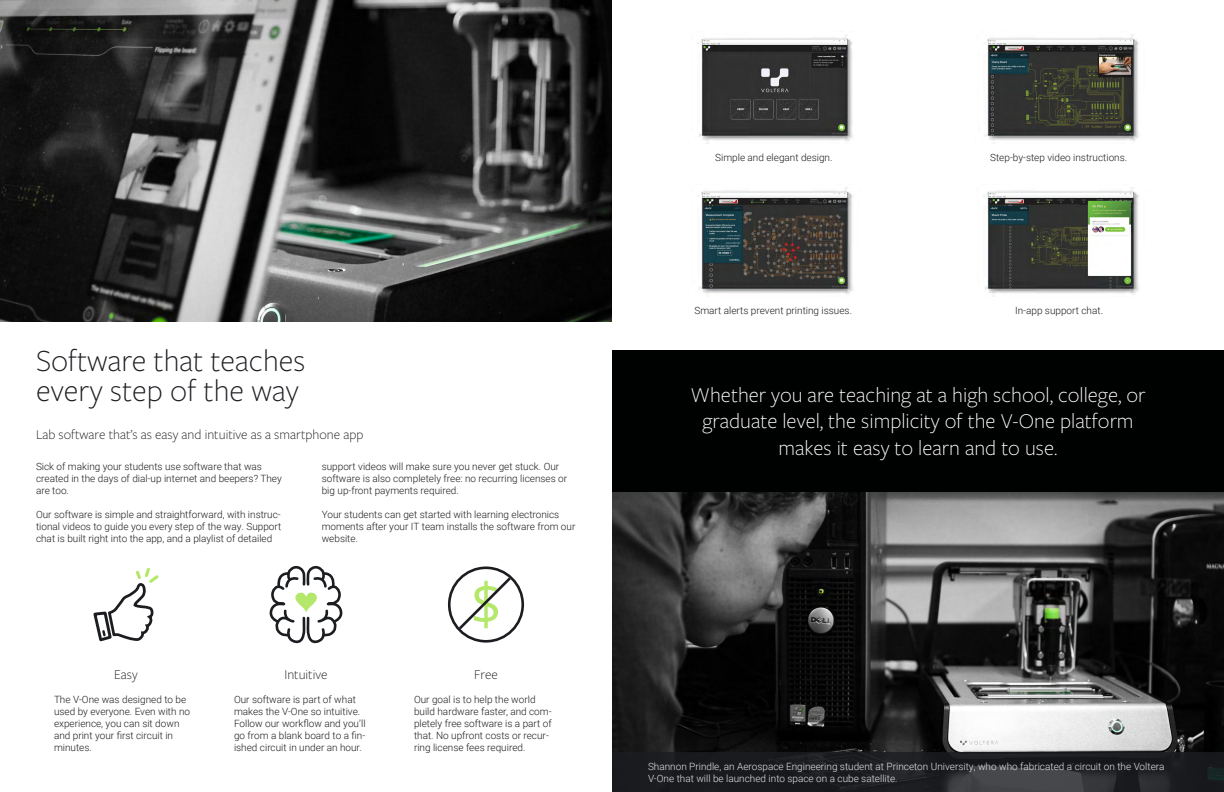
<style>
.page{position:relative;width:1224px;height:792px;background:#fff}
.page>*{position:absolute;margin:0;border:0;box-sizing:border-box;transform-origin:0 0}
.t1{font:300 32px/30px "Freight Sans Pro";color:#1c1d21}
.t2{font:300 22px/26.4px "Freight Sans Pro";color:#fff;text-align:center}
.t3{font:300 14px "Freight Sans Pro";color:#1c1d21}
.t4{font:300 10px/12px "Roboto";color:#1c1d21}
.t5{font:300 10px/12px "Roboto";color:#e5e5e5}
</style>
<div class="page">
<img style="left:0;top:0;width:612px;height:322px">
<svg style="left:93px;top:567px;width:66px;height:75px"></svg>
<svg style="left:269px;top:565px;width:74px;height:79px"></svg>
<div style="left:448px;top:566px;width:76px;height:77px;border:3px solid #1c1d21;border-radius:50%"></div>
<svg style="left:456px;top:575px;width:58px;height:57px"></svg>
<img style="left:612px;top:492px;width:612px;height:260px">
<img style="left:985px;top:34px;width:154px;height:107px">
<img style="left:697px;top:35px;width:156px;height:109px">
<img style="left:983px;top:187px;width:156px;height:110px">
<img style="left:699px;top:187px;width:154px;height:107px">
<div style="left:612px;top:350px;width:612px;height:142px;background:#000101"></div>
<svg style="left:612px;top:752px;width:612px;height:40px;background:#212225"></svg>
<h1 class="t1" style="left:36px;top:344px;width:271px">Software that teaches every step of the way</h1>
<h3 class="t3" style="left:36px;top:425px;width:329px">Lab software that’s as easy and intuitive as a smartphone app</h3>
<p class="t4" style="left:36px;top:460px;width:247px">Sick of making your students use software that was created in the days of dial-up internet and beepers? They are too.</p>
<p class="t4" style="left:36px;top:508px;width:247px;text-align:justify">Our software is simple and straightforward, with instruc&shy;tional videos to guide you every step of the way. Support chat is built right into the app, and a playlist of detailed</p>
<p class="t4" style="left:322px;top:460px;width:247px">support videos will make sure you never get stuck. Our software is also completely free: no recurring licenses or big up-front payments required.</p>
<p class="t4" style="left:322px;top:508px;width:255px">Your students can get started with learning electronics moments after your IT team installs the software from our website.</p>
<h3 class="t3" style="left:114px;top:665px;width:25px">Easy</h3>
<h3 class="t3" style="left:284px;top:665px;width:45px">Intuitive</h3>
<h3 class="t3" style="left:474px;top:665px;width:25px">Free</h3>
<p class="t4" style="left:54px;top:693px;width:138px">The V-One was designed to be used by everyone. Even with no experience, you can sit down and print your first circuit in minutes.</p>
<p class="t4" style="left:234px;top:693px;width:133px">Our software is part of what makes the V-One so intuitive.<br>Follow our workflow and you’ll go from a blank board to a fin&shy;ished circuit in under an hour.</p>
<p class="t4" style="left:414px;top:693px;width:139px">Our goal is to help the world build hardware faster, and com&shy;pletely free software is a part of that. No upfront costs or recur&shy;ring license fees required.</p>
<p class="t4" style="left:715px;top:151px;width:119px">Simple and elegant design.</p>
<p class="t4" style="left:990px;top:151px;width:139px">Step-by-step video instructions.</p>
<p class="t4" style="left:694px;top:304px;width:159px">Smart alerts prevent printing issues.</p>
<p class="t4" style="left:1015px;top:304px;width:89px">In-app support chat.</p>
<h2 class="t2" style="left:690px;top:381px;width:457px">Whether you are teaching at a high school, college, or graduate level, the simplicity of the V-One platform makes it easy to learn and to use.</h2>
<p class="t5" style="left:648px;top:760px;width:518px">Shannon Prindle, an Aerospace Engineering student at Princeton University, who who fabricated a circuit on the Voltera<br>V-One that will be launched into space on a cube satellite.</p>
</div>
